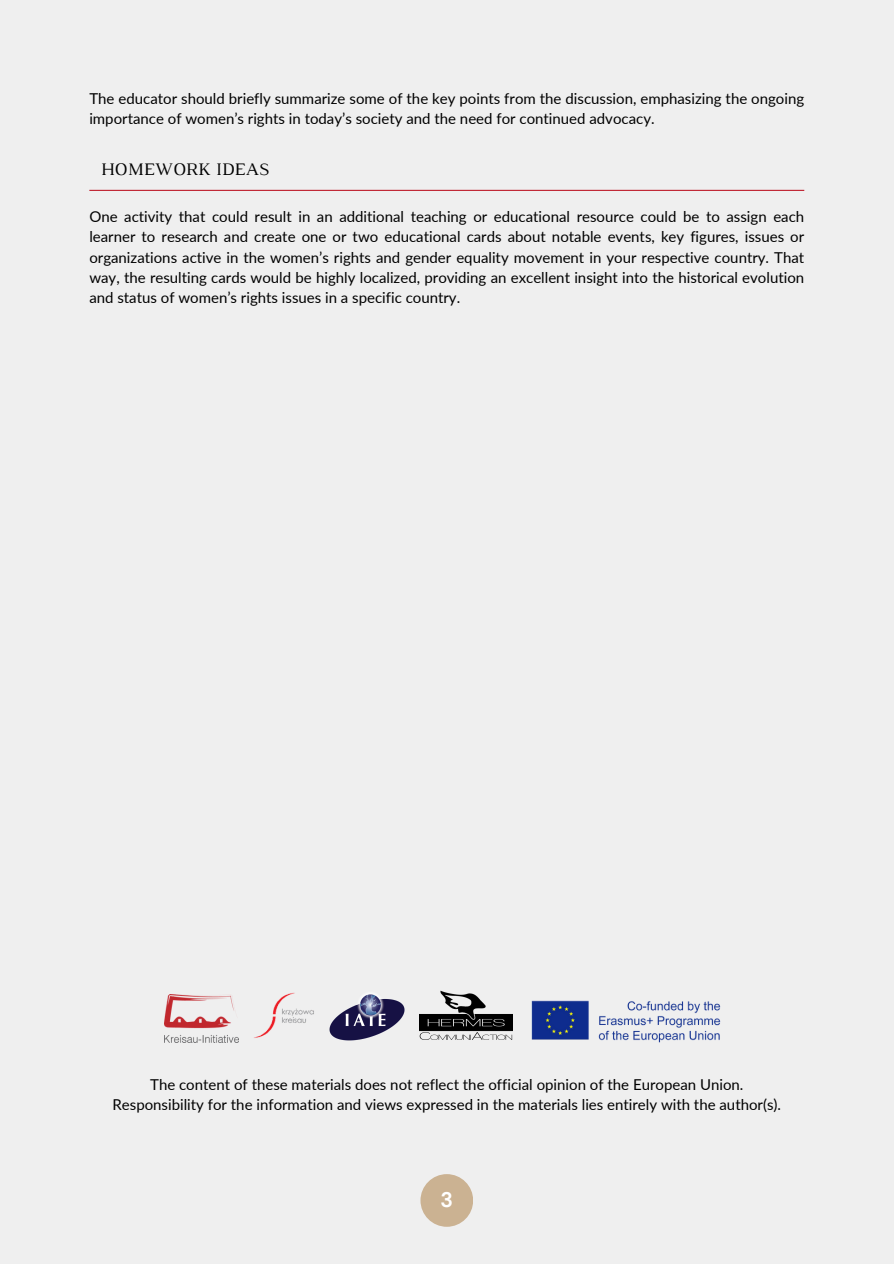
<style>
.page{position:relative;width:894px;height:1264px;background:#fff}
.page>*{position:absolute;margin:0;border:0;box-sizing:border-box;transform-origin:0 0}
.t1{font:700 21px "DM Sans";color:#fff}
.t2{font:18px "Luthier";color:#000}
.t3{font:15px/20.2px "Lato";color:#000}
</style>
<div class="page">
<div style="left:0;top:0;width:893px;height:1263px;background:#efefef"></div>
<div style="left:420px;top:1174px;width:53px;height:52px;background:#cbb292;border-radius:50%"></div>
<hr style="left:89px;top:190px;width:715px;height:1px;background:#bf1e2d">
<img style="left:164px;top:994px;width:74px;height:48px">
<img style="left:329px;top:993px;width:76px;height:48px">
<img style="left:420px;top:990px;width:92px;height:49px">
<img style="left:531px;top:1000px;width:190px;height:43px">
<img style="left:238px;top:992px;width:76px;height:51px">
<p class="t3" style="left:89px;top:88px;width:716px">The educator should briefly summarize some of the key points from the discussion, emphasizing the ongoing importance of women’s rights in today’s society and the need for continued advocacy.</p>
<p class="t2" style="left:101px;top:163px;width:170px">HOMEWORK IDEAS</p>
<p class="t3" style="left:89px;top:206px;width:716px;text-align:justify">One activity that could result in an additional teaching or educational resource could be to assign each learner to research and create one or two educational cards about notable events, key figures, issues or organizations active in the women’s rights and gender equality movement in your respective country. That way, the resulting cards would be highly localized, providing an excellent insight into the historical evolution and status of women’s rights issues in a specific country.</p>
<p class="t3" style="left:112px;top:1073px;width:670px;text-align:center">The content of these materials does not reflect the official opinion of the European Union.<br>Responsibility for the information and views expressed in the materials lies entirely with the author(s).</p>
<h1 class="t1" style="left:440px;top:1186px;width:14px">3</h1>
</div>
